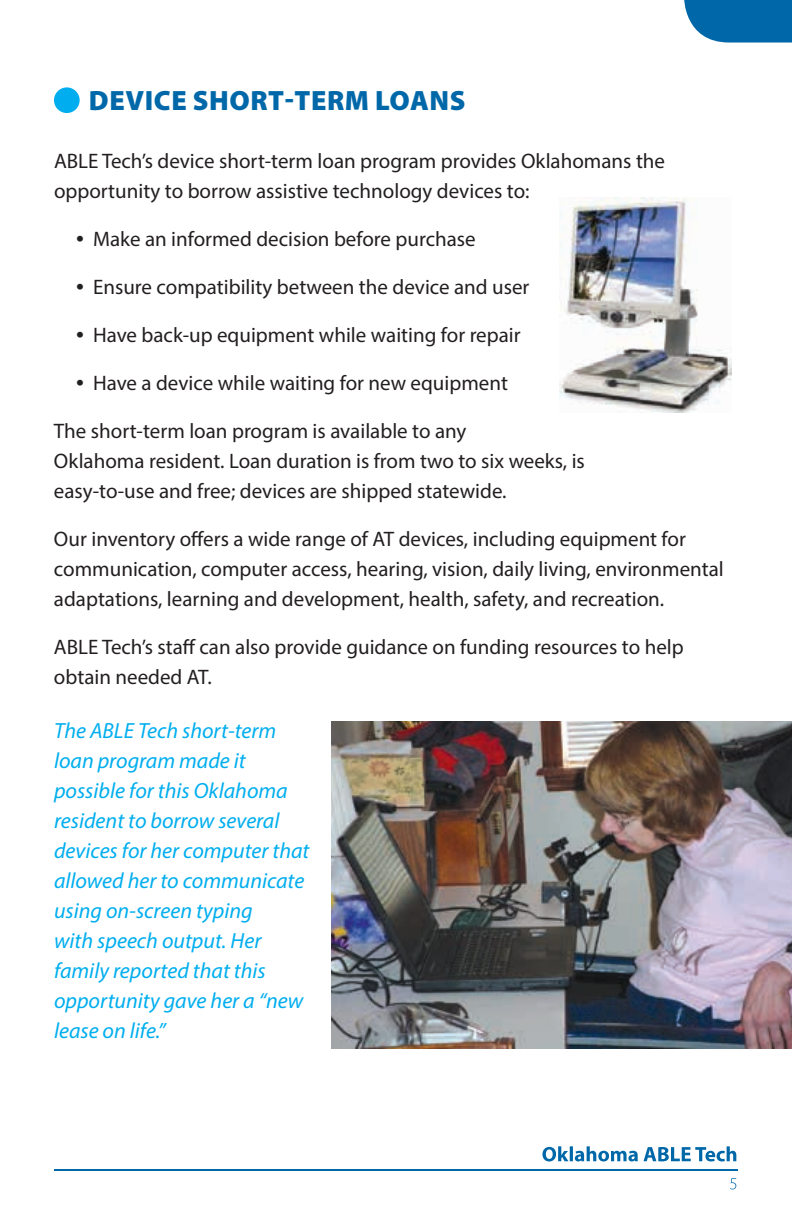
<style>
.page{position:relative;width:792px;height:1224px;background:#fff}
.page>*{position:absolute;margin:0;border:0;box-sizing:border-box;transform-origin:0 0}
.t1{font:900 28px "Myriad Pro";letter-spacing:.02em;color:#0068a9}
.t2{font:italic 22px/30px "Myriad Pro";color:#00aeef}
.t3{font:21px/30px "Myriad Pro";color:#231f20}
.s1{font-size:28px}
</style>
<div class="page">
<svg style="left:684px;top:0;width:108px;height:43px;background:#1976b1"></svg>
<hr style="left:54px;top:1169px;width:684px;height:2px;background:#0068a9">
<img style="left:331px;top:721px;width:461px;height:327px">
<img style="left:560px;top:198px;width:171px;height:215px">
<div style="left:54px;top:87px;width:26px;height:26px;background:#00aeef;border-radius:50%"></div>
<svg style="left:730px;top:1178px;width:6px;height:11px"></svg>
<svg style="left:542px;top:1146px;width:194px;height:16px"></svg>
<h1 class="t1" style="left:89px;top:81px;width:378px">DEVICE SHORT-TERM LOANS</h1>
<p class="t3" style="left:54px;top:146px;width:613px">ABLE Tech’s device short-term loan program provides Oklahomans the opportunity to borrow assistive technology devices to:</p>
<p class="t3" style="left:76px;top:224px;width:401px"><span class="s1">•</span> Make an informed decision before purchase</p>
<p class="t3" style="left:76px;top:272px;width:455px"><span class="s1">•</span> Ensure compatibility between the device and user</p>
<p class="t3" style="left:76px;top:320px;width:446px"><span class="s1">•</span> Have back-up equipment while waiting for repair</p>
<p class="t3" style="left:76px;top:368px;width:433px"><span class="s1">•</span> Have a device while waiting for new equipment</p>
<p class="t3" style="left:54px;top:416px;width:532px">The short-term loan program is available to any<br>Oklahoma resident. Loan duration is from two to six weeks, is easy-to-use and free; devices are shipped statewide.</p>
<p class="t3" style="left:54px;top:524px;width:671px">Our inventory offers a wide range of AT devices, including equipment for communication, computer access, hearing, vision, daily living, environmental adaptations, learning and development, health, safety, and recreation.</p>
<p class="t3" style="left:54px;top:632px;width:631px">ABLE Tech’s staff can also provide guidance on funding resources to help obtain needed AT.</p>
<p class="t2" style="left:54px;top:715px;width:257px">The ABLE Tech short-term loan program made it possible for this Oklahoma resident to borrow several devices for her computer that allowed her to communicate using on-screen typing<br>with speech output. Her family reported that this opportunity gave her a “new lease on life.”</p>
</div>
